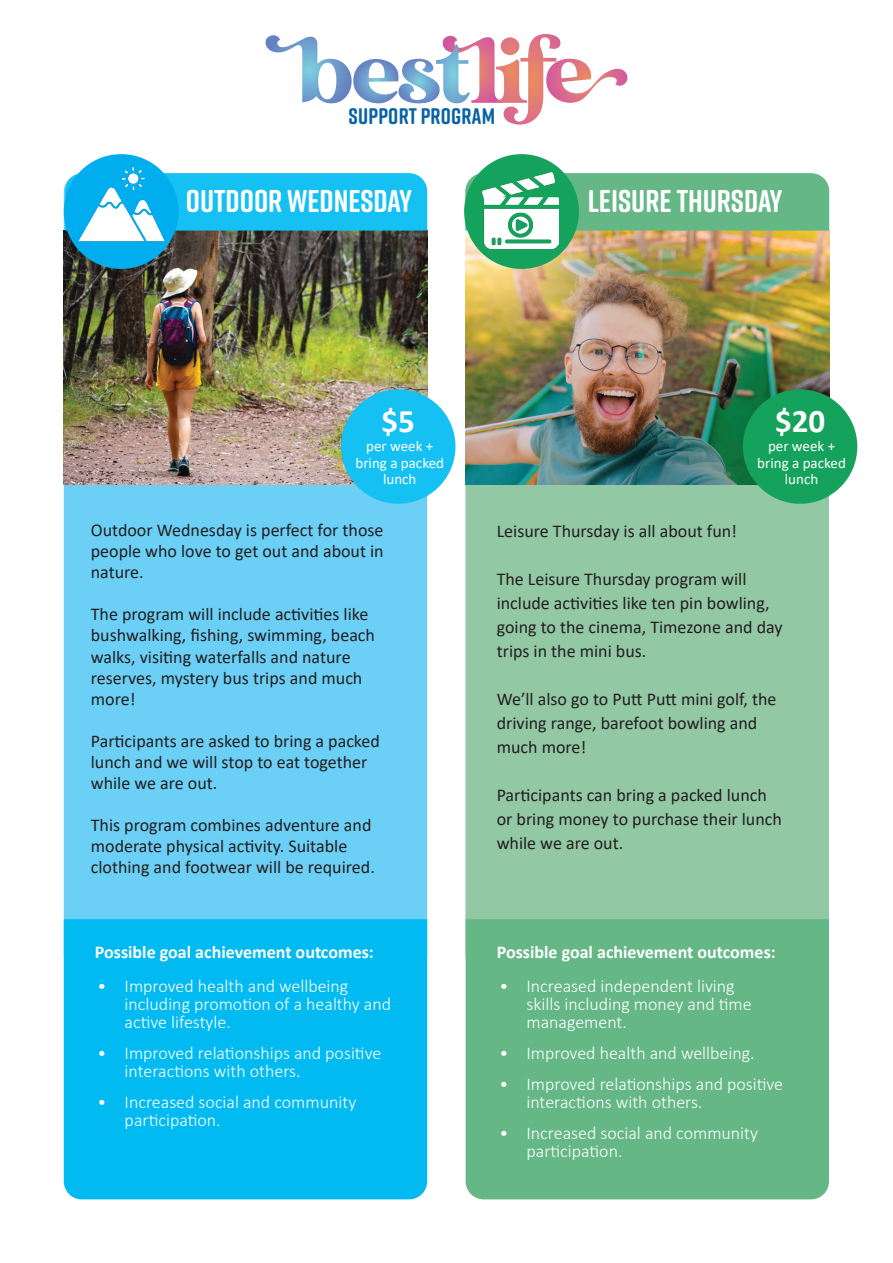
<style>
.page{position:relative;width:893px;height:1263px;background:#fff}
.page>*{position:absolute;margin:0;border:0;box-sizing:border-box;transform-origin:0 0}
.t1{font:700 33px "Calibri";color:#fff}
.t2{font:700 31.5px "Rift Soft";color:#fff}
.t3{font:700 22.5px "Rift Soft";letter-spacing:.01em;color:#0962a4}
.t4{font:18px/21px "Calibri";color:#231f20}
.t5{font:300 18px/18px "Calibri";color:#fff}
.t6{font:700 18px "Calibri";color:#fff}
.t7{font:15px/16.5px "Calibri";color:#fff;text-align:center}
</style>
<div class="page">
<svg style="left:265px;top:34px;width:363px;height:91px"></svg>
<div style="left:64px;top:174px;width:363px;height:798px;background:#6bcff6;border-radius:18px"></div>
<div style="left:465px;top:174px;width:364px;height:798px;background:#92c8a4;border-radius:18px"></div>
<img style="left:64px;top:231px;width:363px;height:254px">
<img style="left:465px;top:231px;width:364px;height:254px">
<div style="left:64px;top:919px;width:363px;height:280px;background:#00baf1"></div>
<div style="left:466px;top:919px;width:363px;height:280px;background:#65b786"></div>
<div style="left:341px;top:389px;width:114px;height:115px;background:#15c0f2;border-radius:50%"></div>
<div style="left:743px;top:389px;width:114px;height:115px;background:#15a25c;border-radius:50%"></div>
<div style="left:65px;top:173px;width:362px;height:58px;background:#15c0f2"></div>
<div style="left:465px;top:173px;width:364px;height:58px;background:#65b786"></div>
<div style="left:64px;top:154px;width:115px;height:115px;background:#00aeef;border-radius:50%"></div>
<div style="left:464px;top:154px;width:115px;height:115px;background:#15a25c;border-radius:50%"></div>
<img style="left:74px;top:156px;width:96px;height:96px">
<img style="left:482px;top:172px;width:76px;height:76px">
<p class="t3" style="left:348px;top:100px;width:148px">SUPPORT PROGRAM</p>
<h2 class="t2" style="left:186px;top:178px;width:228px">OUTDOOR WEDNESDAY</h2>
<h2 class="t2" style="left:588px;top:178px;width:196px">LEISURE THURSDAY</h2>
<h1 class="t1" style="left:381px;top:398px;width:35px">$5</h1>
<p class="t7" style="left:355px;top:438px;width:90px">per week + bring a packed lunch</p>
<p class="t4" style="left:91px;top:519px;width:294px;text-align:justify">Outdoor Wednesday is perfect for those people who love to get out and about in nature.</p>
<p class="t4" style="left:91px;top:603px;width:286px">The program will include activities like bushwalking, fishing, swimming, beach walks, visiting waterfalls and nature reserves, mystery bus trips and much more!</p>
<p class="t4" style="left:91px;top:729px;width:291px">Participants are asked to bring a packed lunch and we will stop to eat together while we are out.</p>
<p class="t4" style="left:91px;top:814px;width:286px">This program combines adventure and moderate physical activity. Suitable clothing and footwear will be required.</p>
<p class="t6" style="left:95px;top:939px;width:281px">Possible goal achievement outcomes:</p>
<p class="t5" style="left:125px;top:977px;width:268px;text-indent:-27px">• Improved health and wellbeing including promotion of a healthy and active lifestyle.</p>
<p class="t5" style="left:125px;top:1044px;width:258px;text-indent:-27px">• Improved relationships and positive interactions with others.</p>
<p class="t5" style="left:125px;top:1092px;width:233px;text-indent:-27px">• Increased social and community participation.</p>
<h1 class="t1" style="left:775px;top:398px;width:52px">$20</h1>
<p class="t7" style="left:757px;top:438px;width:90px">per week + bring a packed lunch</p>
<p class="t4" style="left:497px;top:520px;width:242px">Leisure Thursday is all about fun!</p>
<p class="t4" style="left:497px;top:566px;width:287px;line-height:24px">The Leisure Thursday program will include activities like ten pin bowling, going to the cinema, Timezone and day trips in the mini bus.</p>
<p class="t4" style="left:497px;top:686px;width:281px;line-height:24px">We’ll also go to Putt Putt mini golf, the driving range, barefoot bowling and much more!</p>
<p class="t4" style="left:497px;top:782px;width:287px;line-height:24px">Participants can bring a packed lunch or bring money to purchase their lunch while we are out.</p>
<p class="t6" style="left:497px;top:939px;width:281px">Possible goal achievement outcomes:</p>
<p class="t5" style="left:526px;top:977px;width:227px;text-indent:-27px">• Increased independent living skills including money and time management.</p>
<p class="t5" style="left:499px;top:1044px;width:257px">• Improved health and wellbeing.</p>
<p class="t5" style="left:526px;top:1075px;width:258px;text-indent:-27px">• Improved relationships and positive interactions with others.</p>
<p class="t5" style="left:526px;top:1123px;width:233px;text-indent:-27px">• Increased social and community participation.</p>
</div>
